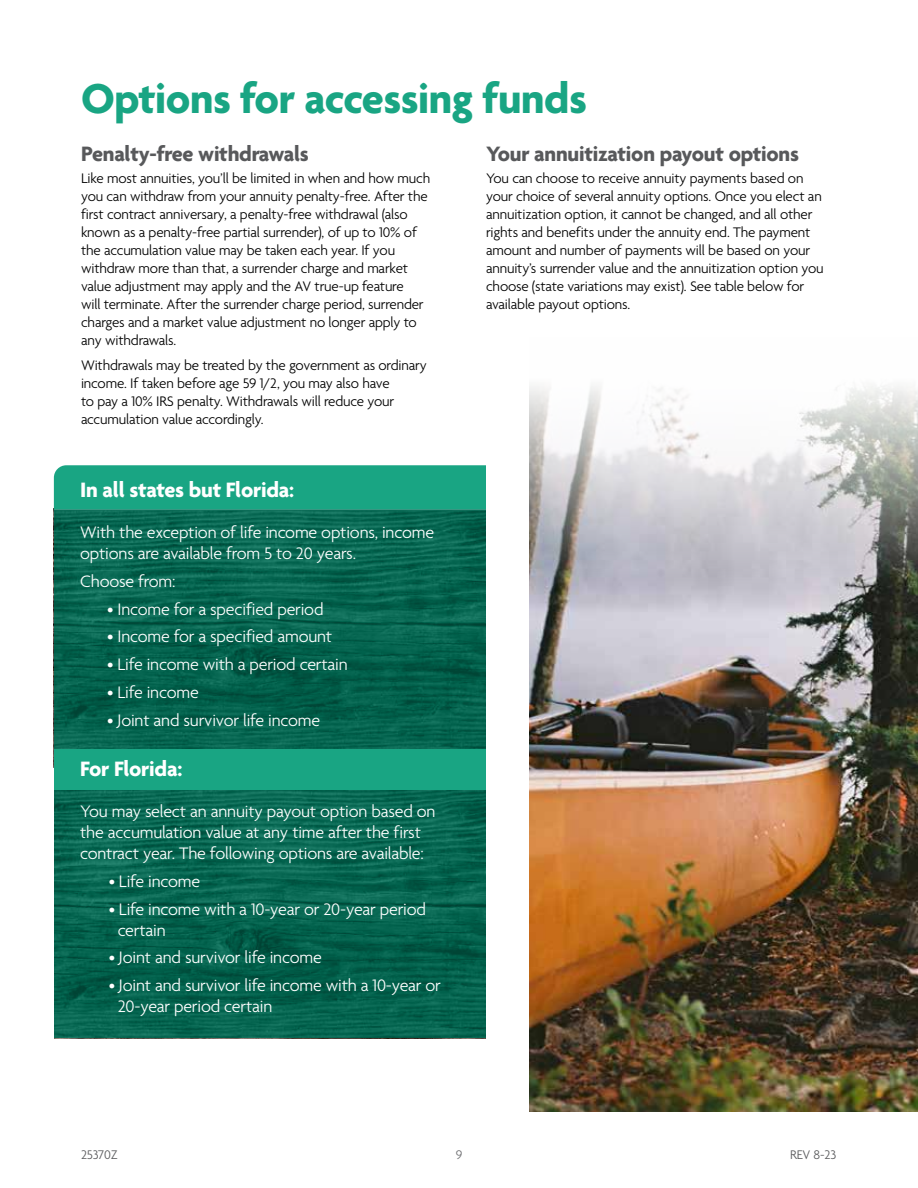
<style>
.page{position:relative;width:918px;height:1188px;background:#fff}
.page>*{position:absolute;margin:0;border:0;box-sizing:border-box;transform-origin:0 0}
.t1{font:700 45px "Agenda";letter-spacing:-.01em;color:#19a583}
.t2{font:700 22.5px "Agenda";letter-spacing:-.01em;color:#58595b}
.t3{font:700 22.5px "Agenda";letter-spacing:-.01em;color:#fff}
.t4{font:300 18px/21px "Agenda";letter-spacing:-.01em;color:#fff}
.t5{font:300 15px/18px "Agenda";letter-spacing:-.01em;color:#000}
.t6{font:300 13.5px "Agenda";letter-spacing:-.01em;color:#58595b}
.t7{font:300 13.5px "Agenda";color:#6d6e71}
</style>
<div class="page">
<div style="left:54px;top:465px;width:432px;height:45px;background:#19a583"></div>
<svg style="left:54px;top:510px;width:432px;height:528px;background:#06634f"></svg>
<div style="left:54px;top:749px;width:432px;height:41px;background:#19a583"></div>
<img style="left:529px;top:386px;width:389px;height:726px">
<h1 class="t1" style="left:81px;top:75px;width:507px">Options for accessing funds</h1>
<h2 class="t2" style="left:81px;top:142px;width:229px">Penalty-free withdrawals</h2>
<p class="t5" style="left:81px;top:171px;width:351px">Like most annuities, you’ll be limited in when and how much you can withdraw from your annuity penalty-free. After the first contract anniversary, a penalty-free withdrawal (also known as a penalty-free partial surrender), of up to 10% of the accumulation value may be taken each year. If you withdraw more than that, a surrender charge and market value adjustment may apply and the AV true-up feature<br>will terminate. After the surrender charge period, surrender charges and a market value adjustment no longer apply to any withdrawals.</p>
<p class="t5" style="left:81px;top:357px;width:347px">Withdrawals may be treated by the government as ordinary income. If taken before age 59 1/2, you may also have<br>to pay a 10% IRS penalty. Withdrawals will reduce your accumulation value accordingly.</p>
<h2 class="t2" style="left:486px;top:142px;width:315px">Your annuitization payout options</h2>
<p class="t5" style="left:486px;top:171px;width:339px">You can choose to receive annuity payments based on your choice of several annuity options. Once you elect an annuitization option, it cannot be changed, and all other rights and benefits under the annuity end. The payment amount and number of payments will be based on your annuity’s surrender value and the annuitization option you choose (state variations may exist). See table below for available payout options.</p>
<h2 class="t3" style="left:80px;top:478px;width:216px">In all states but Florida:</h2>
<p class="t4" style="left:80px;top:523px;width:355px">With the exception of life income options, income options are available from 5 to 20 years.</p>
<p class="t4" style="left:80px;top:572px;width:97px">Choose from:</p>
<p class="t4" style="left:107px;top:599px;width:218px">• Income for a specified period</p>
<p class="t4" style="left:107px;top:627px;width:227px">• Income for a specified amount</p>
<p class="t4" style="left:107px;top:655px;width:242px">• Life income with a period certain</p>
<p class="t4" style="left:107px;top:683px;width:93px">• Life income</p>
<p class="t4" style="left:107px;top:710px;width:215px">• Joint and survivor life income</p>
<h2 class="t3" style="left:80px;top:757px;width:104px">For Florida:</h2>
<p class="t4" style="left:80px;top:802px;width:357px">You may select an annuity payout option based on the accumulation value at any time after the first contract year. The following options are available:</p>
<p class="t4" style="left:109px;top:872px;width:93px">• Life income</p>
<p class="t4" style="left:118px;top:899px;width:310px;text-indent:-9px">• Life income with a 10-year or 20-year period certain</p>
<p class="t4" style="left:109px;top:948px;width:215px">• Joint and survivor life income</p>
<p class="t4" style="left:118px;top:976px;width:325px;text-indent:-9px">• Joint and survivor life income with a 10-year or<br>20-year period certain</p>
<p class="t6" style="left:81px;top:1147px;width:38px">25370Z</p>
<p class="t7" style="left:456px;top:1147px;width:8px">9</p>
<p class="t6" style="left:790px;top:1147px;width:48px">REV 8-23</p>
</div>
